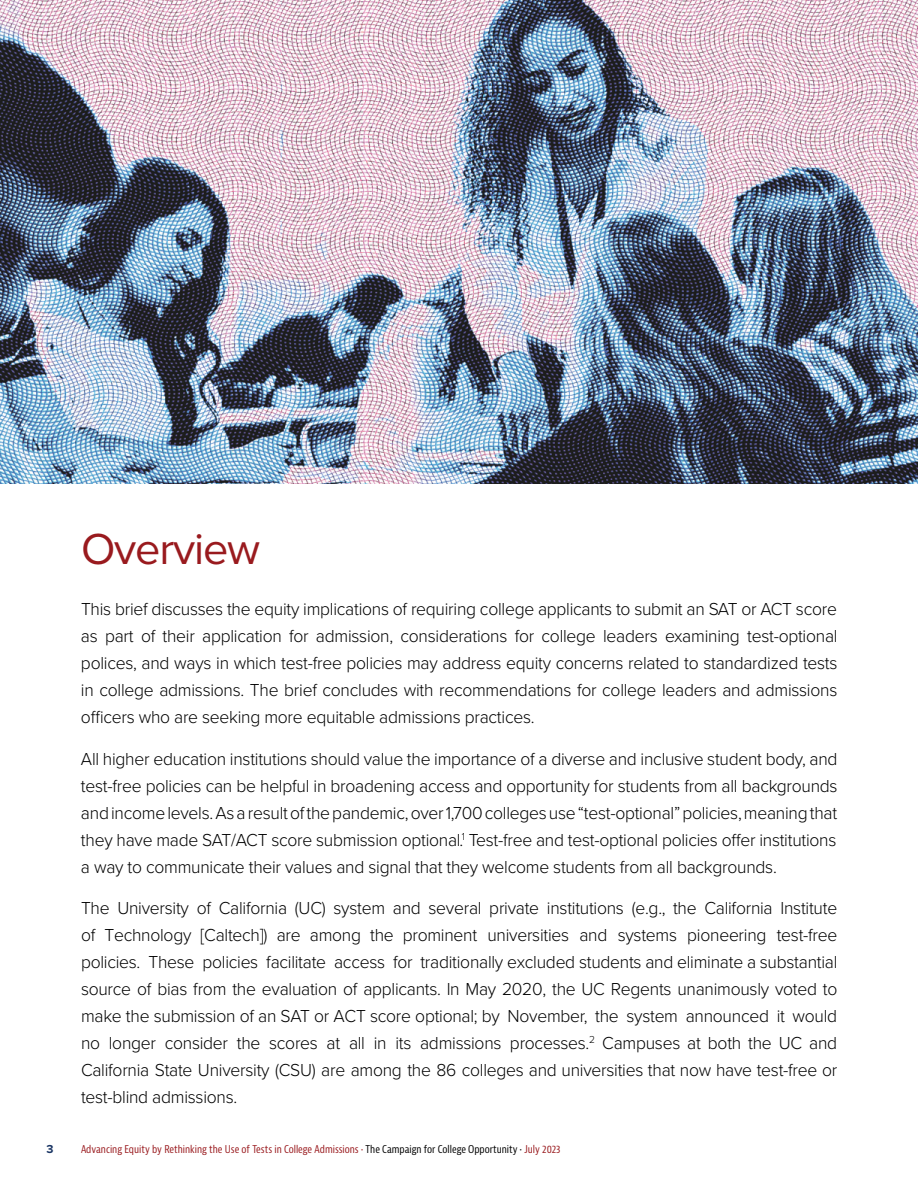
<style>
.page{position:relative;width:918px;height:1188px;background:#fff}
.page>*{position:absolute;margin:0;border:0;box-sizing:border-box;transform-origin:0 0}
.t1{font:45px "Proxima Nova";letter-spacing:-.025em;color:#991a1e}
.t2{font:300 18px/27px "Proxima Nova";letter-spacing:-.015em;color:#000;text-align:justify}
.t3{font:700 12px "Proxima Nova";color:#1a3564}
.t4{font:condensed 10.5px "Bernina Sans";color:#991a1e}
.s1{color:#000}
</style>
<div class="page">
<img style="left:0;top:0;width:918px;height:484px">
<p class="t3" style="left:46px;top:1140px;width:9px">3</p>
<h1 class="t1" style="left:81px;top:515px;width:181px">Overview</h1>
<p class="t2" style="left:81px;top:594px;width:758px">This brief discusses the equity implications of requiring college applicants to submit an SAT or ACT score as part of their application for admission, considerations for college leaders examining test-optional polices, and ways in which test-free policies may address equity concerns related to standardized tests in college admissions. The brief concludes with recommendations for college leaders and admissions officers who are seeking more equitable admissions practices.</p>
<p class="t2" style="left:81px;top:744px;width:758px">All higher education institutions should value the importance of a diverse and inclusive student body, and test-free policies can be helpful in broadening access and opportunity for students from all backgrounds and income levels. As a result of the pandemic, over 1,700 colleges use “test-optional” policies, meaning that they have made SAT/ACT score submission optional.<sup>1</sup> Test-free and test-optional policies offer institutions a way to communicate their values and signal that they welcome students from all backgrounds.</p>
<p class="t2" style="left:81px;top:894px;width:758px">The University of California (UC) system and several private institutions (e.g., the California Institute of Technology [Caltech]) are among the prominent universities and systems pioneering test-free policies. These policies facilitate access for traditionally excluded students and eliminate a substantial source of bias from the evaluation of applicants. In May 2020, the UC Regents unanimously voted to make the submission of an SAT or ACT score optional; by November, the system announced it would no longer consider the scores at all in its admissions processes.<sup>2</sup> Campuses at both the UC and California State University (CSU) are among the 86 colleges and universities that now have test-free or test-blind admissions.</p>
<p class="t4" style="left:81px;top:1143px;width:481px">Advancing Equity by Rethinking the Use of Tests in College Admissions • <span class="s1">The Campaign for College Opportunity •</span> July 2023</p>
</div>
